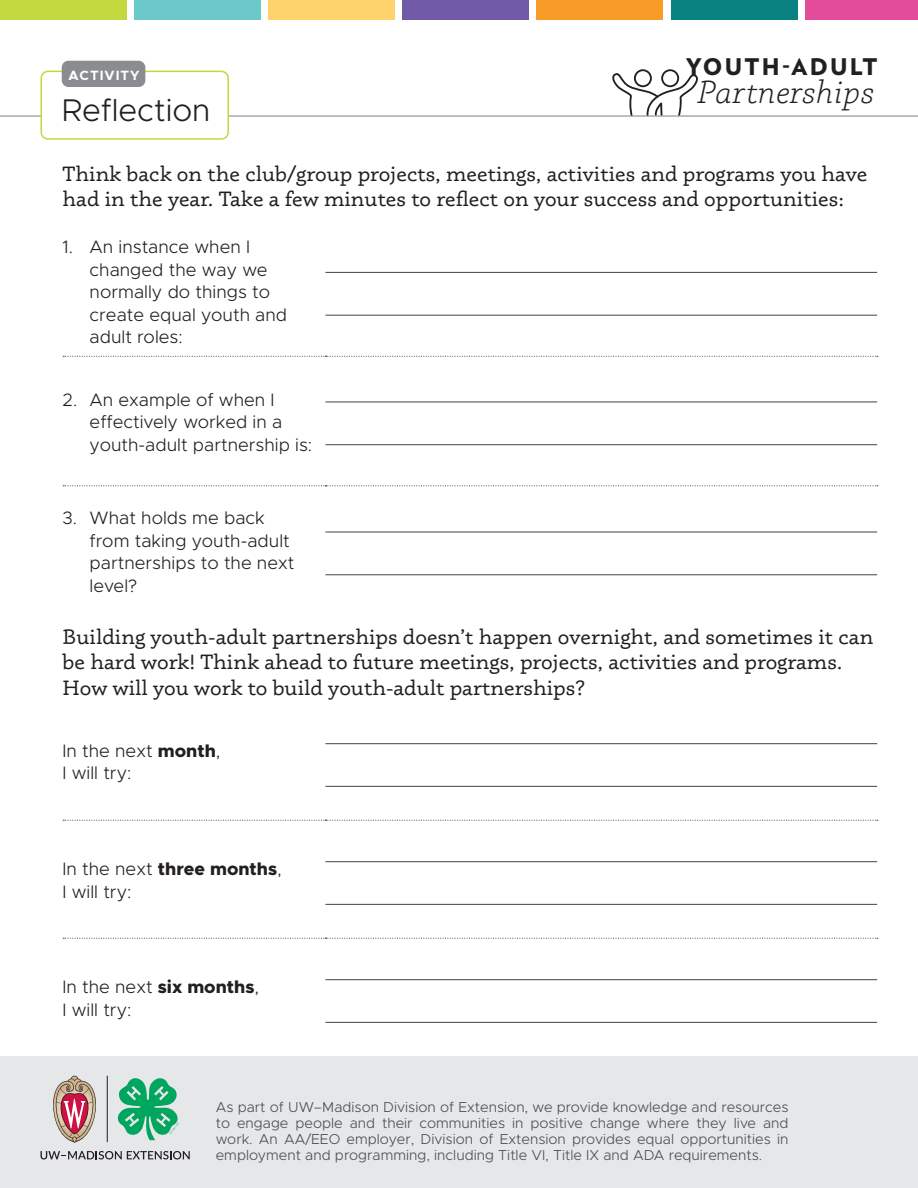
<style>
.page{position:relative;width:918px;height:1188px;background:#fff}
.page>*{position:absolute;margin:0;border:0;box-sizing:border-box;transform-origin:0 0}
.t1{font:italic 300 32.1px "Phoreus Cherokee";color:#231f20}
.t2{font:300 31.5px "Metropolis";color:#231f20}
.t3{font:900 22.95px "Verlag";letter-spacing:.1em;color:#231f20}
.Phoreus_pull{font:21px/25.5px "Phoreus Cherokee";color:#231f20}
.t4{font:300 18px/22.5px "Metropolis";color:#231f20}
.t5{font:300 14.4px/16px "Metropolis";color:#4c4c4d;text-align:justify}
.Activity_Type{font:700 13.5px "Metropolis";letter-spacing:.075em;color:#fff}
.s1{font-weight:800}
</style>
<div class="page">
<div style="left:0;top:1056px;width:918px;height:132px;background:#e6e7e9"></div>
<hr style="left:107px;top:1076px;width:1px;height:66px;background:#231f20">
<svg style="left:117px;top:1078px;width:62px;height:62px"></svg>
<svg style="left:53px;top:1076px;width:43px;height:67px"></svg>
<svg style="left:40px;top:1151px;width:150px;height:8px"></svg>
<div style="left:0;top:0;width:126px;height:19px;background:#c2d83f"></div>
<div style="left:268px;top:0;width:127px;height:19px;background:#fed36b"></div>
<div style="left:403px;top:0;width:126px;height:19px;background:#7059a5"></div>
<div style="left:537px;top:0;width:126px;height:19px;background:#f89c27"></div>
<div style="left:671px;top:0;width:126px;height:19px;background:#0a8282"></div>
<div style="left:805px;top:0;width:113px;height:19px;background:#e34b9b"></div>
<div style="left:134px;top:0;width:127px;height:19px;background:#6cc9c9"></div>
<svg style="left:63px;top:356px;width:815px;height:1px"></svg>
<svg style="left:63px;top:485px;width:815px;height:1px"></svg>
<hr style="left:326px;top:272px;width:551px;height:1px;background:#57585a">
<hr style="left:326px;top:315px;width:551px;height:1px;background:#57585a">
<hr style="left:326px;top:401px;width:551px;height:1px;background:#57585a">
<hr style="left:326px;top:444px;width:551px;height:1px;background:#57585a">
<hr style="left:326px;top:531px;width:551px;height:2px;background:#57585a">
<hr style="left:326px;top:574px;width:551px;height:1px;background:#57585a">
<svg style="left:63px;top:820px;width:815px;height:1px"></svg>
<svg style="left:63px;top:938px;width:815px;height:1px"></svg>
<hr style="left:326px;top:743px;width:551px;height:1px;background:#57585a">
<hr style="left:326px;top:786px;width:551px;height:1px;background:#57585a">
<hr style="left:326px;top:861px;width:551px;height:1px;background:#57585a">
<hr style="left:326px;top:904px;width:551px;height:1px;background:#57585a">
<hr style="left:326px;top:979px;width:551px;height:1px;background:#57585a">
<hr style="left:326px;top:1022px;width:551px;height:1px;background:#57585a">
<div style="left:661px;top:69px;width:18px;height:18px;border:2px solid #231f20;border-radius:50%"></div>
<svg style="left:612px;top:72px;width:86px;height:43px"></svg>
<div style="left:634px;top:69px;width:18px;height:18px;border:2px solid #231f20;border-radius:50%"></div>
<hr style="left:0;top:115px;width:918px;height:2px;background:#8a8c8f">
<div style="left:41px;top:71px;width:187px;height:68px;background:#fff;border-radius:7px"></div>
<div style="left:40px;top:71px;width:189px;height:69px;border:2px solid #c2d83f;border-radius:7px"></div>
<div style="left:62px;top:61px;width:83px;height:26px;background:#8a8c8f;border-radius:7px"></div>
<p class="Activity_Type" style="left:68px;top:66px;width:73px">ACTIVITY</p>
<p class="t3" style="left:686px;top:48px;width:193px">YOUTH-ADULT</p>
<p class="t2" style="left:62px;top:90px;width:150px">Reflection</p>
<p class="t1" style="left:698px;top:73px;width:179px">Partnerships</p>
<p class="Phoreus_pull" style="left:63px;top:161px;width:806px">Think back on the club/group projects, meetings, activities and programs you have had in the year. Take a few minutes to reflect on your success and opportunities:</p>
<p class="t4" style="left:90px;top:236px;width:199px;text-indent:-27px">1. An instance when I changed the way we normally do things to create equal youth and adult roles:</p>
<p class="t4" style="left:90px;top:388px;width:224px;text-indent:-27px">2. An example of when I effectively worked in a youth-adult partnership is:</p>
<p class="t4" style="left:90px;top:507px;width:206px;text-indent:-27px">3. What holds me back from taking youth-adult partnerships to the next level?</p>
<p class="Phoreus_pull" style="left:63px;top:624px;width:812px">Building youth-adult partnerships doesn’t happen overnight, and sometimes it can be hard work! Think ahead to future meetings, projects, activities and programs.<br>How will you work to build youth-adult partnerships?</p>
<p class="t4" style="left:63px;top:739px;width:159px">In the next <span class="s1">month</span>,<br>I will try:</p>
<p class="t4" style="left:63px;top:858px;width:221px">In the next <span class="s1">three months</span>,<br>I will try:</p>
<p class="t4" style="left:63px;top:976px;width:198px">In the next <span class="s1">six months</span>,<br>I will try:</p>
<p class="t5" style="left:216px;top:1099px;width:574px">As part of UW–Madison Division of Extension, we provide knowledge and resources to engage people and their communities in positive change where they live and work. An AA/EEO employer, Division of Extension provides equal opportunities in employment and programming, including Title VI, Title IX and ADA requirements.</p>
</div>
